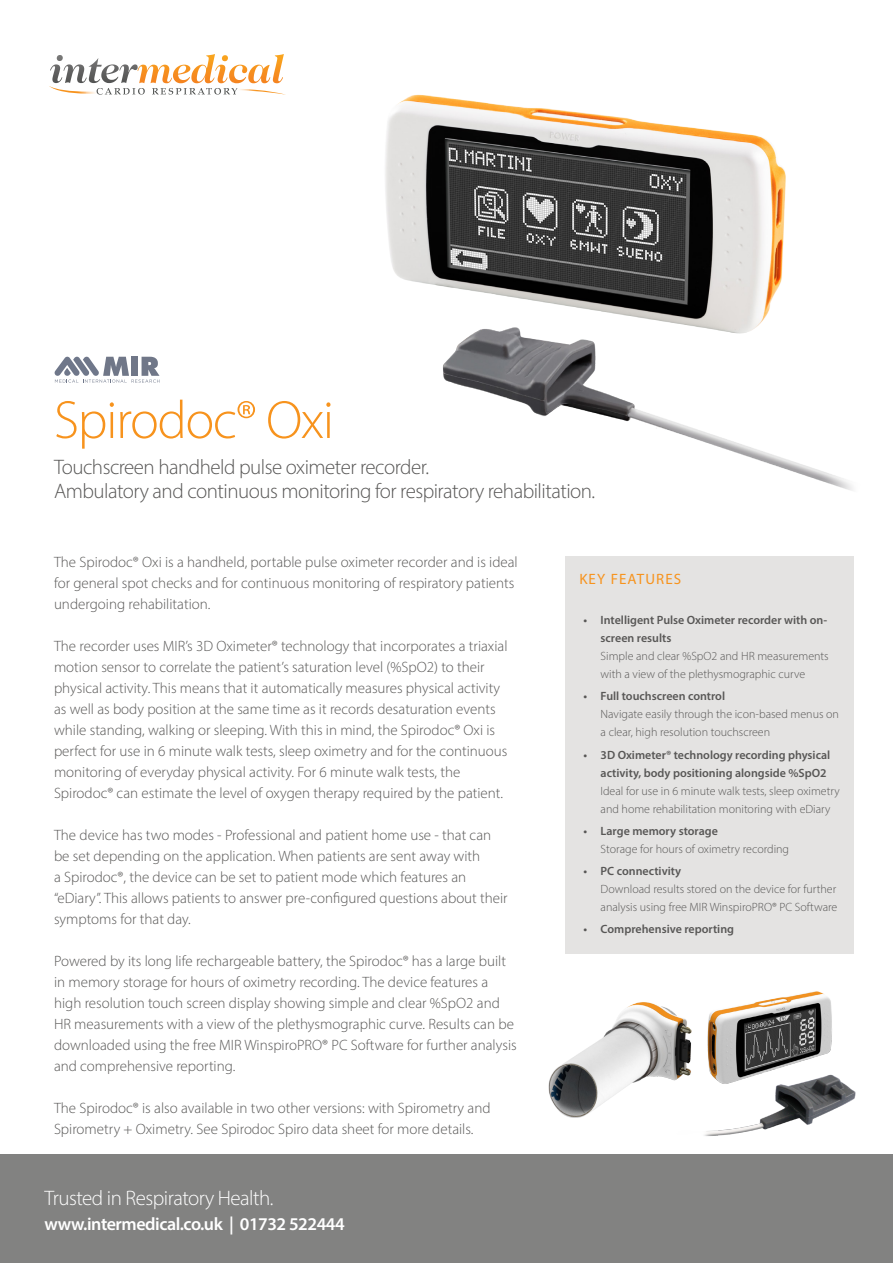
<style>
.page{position:relative;width:893px;height:1263px;background:#fff}
.page>*{position:absolute;margin:0;border:0;box-sizing:border-box;transform-origin:0 0}
.t1{font:300 54px "Myriad Pro";letter-spacing:-.025em;color:#f7931d}
.t2{font:300 21px/24px "Myriad Pro";letter-spacing:-.025em;color:#585756}
.t3{font:300 21px "Myriad Pro";letter-spacing:-.025em;color:#fff}
.t4{font:600 18px "Myriad Pro";letter-spacing:-.025em;color:#fff}
.t5{font:300 15px/21px "Myriad Pro";color:#585756}
.t6{font:15px "Myriad Pro";letter-spacing:.075em;color:#f7931d}
.t7{font:300 12px/18px "Myriad Pro";color:#585756}
.t8{font:600 12px/18px "Myriad Pro";color:#585756}
</style>
<div class="page">
<svg style="left:49px;top:86px;width:237px;height:9px"></svg>
<img style="left:57px;top:55px;width:45px;height:28px">
<img style="left:191px;top:54px;width:93px;height:29px">
<img style="left:97px;top:88px;width:124px;height:7px">
<div style="left:0;top:1154px;width:893px;height:109px;background:#828281"></div>
<svg style="left:54px;top:357px;width:105px;height:26px"></svg>
<div style="left:566px;top:556px;width:288px;height:398px;background:#e4e3e2"></div>
<img style="left:385px;top:94px;width:401px;height:216px">
<img style="left:443px;top:310px;width:410px;height:181px">
<img style="left:548px;top:991px;width:308px;height:145px">
<h1 class="t1" style="left:54px;top:387px;width:282px">Spirodoc® Oxi</h1>
<h2 class="t2" style="left:54px;top:455px;width:543px">Touchscreen handheld pulse oximeter recorder.<br>Ambulatory and continuous monitoring for respiratory rehabilitation.</h2>
<p class="t5" style="left:54px;top:551px;width:465px">The Spirodoc® Oxi is a handheld, portable pulse oximeter recorder and is ideal for general spot checks and for continuous monitoring of respiratory patients undergoing rehabilitation.</p>
<p class="t5" style="left:54px;top:635px;width:455px">The recorder uses MIR’s 3D Oximeter® technology that incorporates a triaxial motion sensor to correlate the patient’s saturation level (%SpO2) to their physical activity. This means that it automatically measures physical activity as well as body position at the same time as it records desaturation events while standing, walking or sleeping. With this in mind, the Spirodoc® Oxi is perfect for use in 6 minute walk tests, sleep oximetry and for the continuous monitoring of everyday physical activity. For 6 minute walk tests, the Spirodoc® can estimate the level of oxygen therapy required by the patient.</p>
<p class="t5" style="left:54px;top:824px;width:455px">The device has two modes - Professional and patient home use - that can be set depending on the application. When patients are sent away with<br>a Spirodoc®, the device can be set to patient mode which features an “eDiary”. This allows patients to answer pre-configured questions about their symptoms for that day.</p>
<p class="t5" style="left:54px;top:950px;width:464px">Powered by its long life rechargeable battery, the Spirodoc® has a large built in memory storage for hours of oximetry recording. The device features a high resolution touch screen display showing simple and clear %SpO2 and HR measurements with a view of the plethysmographic curve. Results can be downloaded using the free MIR WinspiroPRO® PC Software for further analysis and comprehensive reporting.</p>
<p class="t5" style="left:54px;top:1097px;width:438px">The Spirodoc® is also available in two other versions: with Spirometry and<br>Spirometry + Oximetry. See Spirodoc Spiro data sheet for more details.</p>
<h2 class="t3" style="left:44px;top:1185px;width:231px">Trusted in Respiratory Health.</h2>
<p class="t4" style="left:44px;top:1213px;width:302px">www.intermedical.co.uk | 01732 522444</p>
<p class="t6" style="left:579px;top:569px;width:103px">KEY FEATURES</p>
<p class="t8" style="left:601px;top:611px;width:228px;text-indent:-17px">• Intelligent Pulse Oximeter recorder with on&shy;screen results</p>
<p class="t7" style="left:601px;top:647px;width:230px">Simple and clear %SpO2 and HR measurements with a view of the plethysmographic curve</p>
<p class="t8" style="left:584px;top:687px;width:143px">• Full touchscreen control</p>
<p class="t7" style="left:601px;top:705px;width:240px">Navigate easily through the icon-based menus on a clear, high resolution touchscreen</p>
<p class="t8" style="left:584px;top:745px;width:248px;text-align:right">• 3D Oximeter® technology recording physical activity, body positioning alongside %SpO2</p>
<p class="t7" style="left:601px;top:781px;width:241px">Ideal for use in 6 minute walk tests, sleep oximetry and home rehabilitation monitoring with eDiary</p>
<p class="t8" style="left:584px;top:821px;width:136px">• Large memory storage</p>
<p class="t7" style="left:601px;top:840px;width:190px">Storage for hours of oximetry recording</p>
<p class="t8" style="left:584px;top:862px;width:99px">• PC connectivity</p>
<p class="t7" style="left:601px;top:880px;width:238px">Download results stored on the device for further analysis using free MIR WinspiroPRO® PC Software</p>
<p class="t8" style="left:584px;top:920px;width:152px">• Comprehensive reporting</p>
</div>
